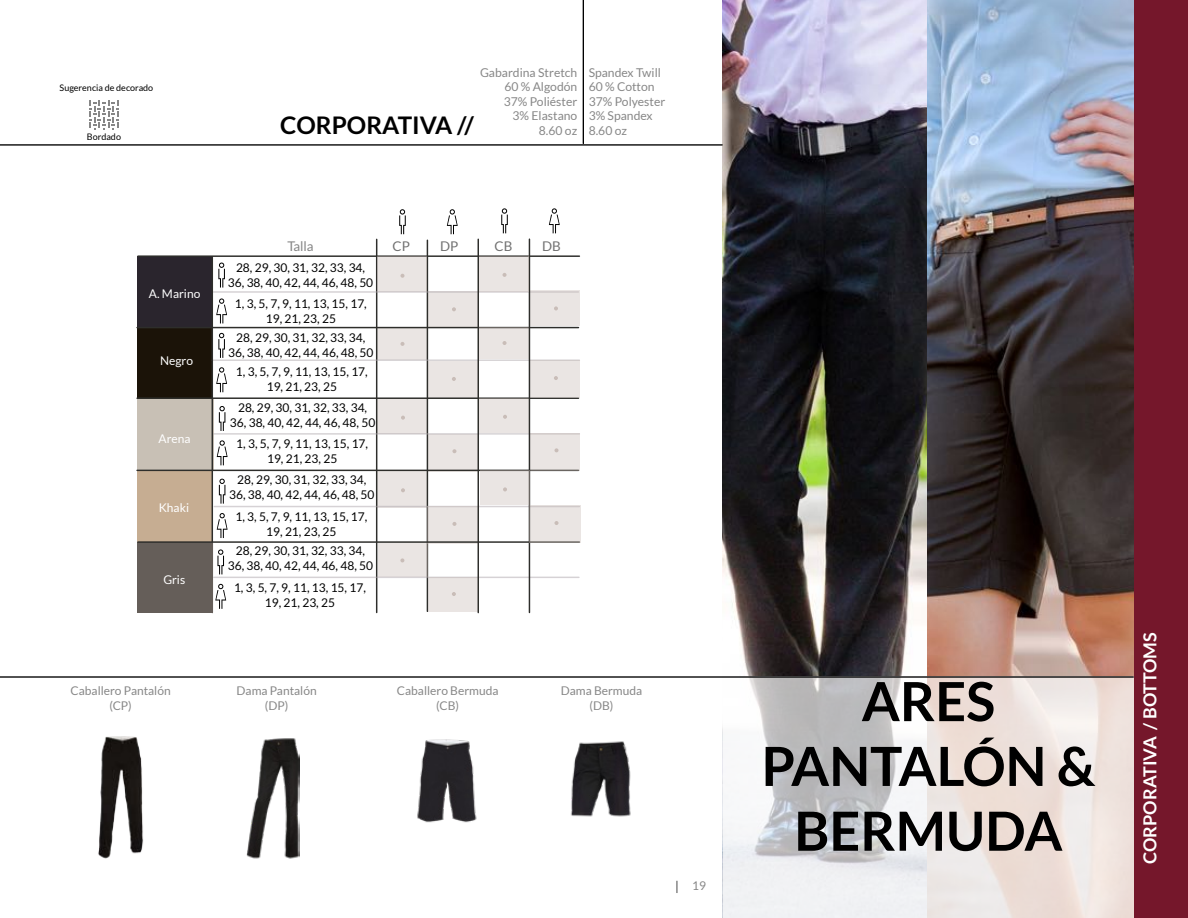
<style>
.page{position:relative;width:1188px;height:918px;background:#fff}
.page>*{position:absolute;margin:0;border:0;box-sizing:border-box;transform-origin:0 0}
.t1{font:700 54px/64.8px "Lato";color:#000;text-align:center}
.t2{font:700 24.3px "Lato";color:#000}
.t3{font:700 18px "Lato";color:#fff}
.t4{font:13.35px "Lato";color:#707070}
.t5{font:13.35px "Lato";letter-spacing:-.005em;color:#878787}
.t6{font:12.15px/14.5px "Lato";color:#878787;text-align:right}
.t7{font:12px/14.4px "Lato";color:#000;text-align:center}
.t8{font:12px/14.4px "Lato";color:#878787;text-align:center}
.t9{font:12px "Lato";color:#fff}
.t10{font:9px "Lato";color:#000}
</style>
<div class="page">
<svg style="left:676px;top:881px;width:2px;height:12px"></svg>
<div style="left:377px;top:471px;width:50px;height:36px;background:#eae5e3"></div>
<img style="left:722px;top:0;width:206px;height:918px">
<div style="left:137px;top:256px;width:76px;height:71px;background:#2a252d"></div>
<div style="left:137px;top:399px;width:76px;height:71px;background:#c8c0b5"></div>
<div style="left:137px;top:328px;width:75px;height:71px;background:#1b1308"></div>
<div style="left:137px;top:471px;width:75px;height:71px;background:#c6ad92"></div>
<div style="left:428px;top:434px;width:50px;height:37px;background:#eae5e3"></div>
<div style="left:377px;top:399px;width:50px;height:35px;background:#eae5e3"></div>
<div style="left:428px;top:361px;width:50px;height:37px;background:#eae5e3"></div>
<div style="left:377px;top:328px;width:50px;height:31px;background:#eae5e3"></div>
<div style="left:428px;top:292px;width:50px;height:35px;background:#eae5e3"></div>
<hr style="left:138px;top:255px;width:441px;height:2px;background:#2e2e2b">
<svg style="left:399px;top:209px;width:7px;height:25px"></svg>
<svg style="left:447px;top:209px;width:11px;height:25px"></svg>
<svg style="left:218px;top:263px;width:7px;height:25px"></svg>
<svg style="left:216px;top:298px;width:11px;height:25px"></svg>
<hr style="left:137px;top:327px;width:442px;height:1px;background:#2e2e2b">
<hr style="left:137px;top:397px;width:442px;height:2px;background:#2e2e2b">
<svg style="left:218px;top:333px;width:7px;height:25px"></svg>
<svg style="left:216px;top:367px;width:11px;height:25px"></svg>
<hr style="left:137px;top:470px;width:442px;height:1px;background:#2e2e2b">
<hr style="left:376px;top:239px;width:1px;height:374px;background:#2e2e2b">
<hr style="left:427px;top:240px;width:1px;height:371px;background:#2e2e2b">
<div style="left:377px;top:257px;width:50px;height:35px;background:#eae5e3"></div>
<svg style="left:400px;top:274px;width:5px;height:4px"></svg>
<svg style="left:400px;top:342px;width:5px;height:4px"></svg>
<hr style="left:213px;top:291px;width:365px;height:2px;background:#ada6ab">
<hr style="left:212px;top:359px;width:367px;height:2px;background:#ada6ab">
<svg style="left:452px;top:307px;width:4px;height:4px"></svg>
<svg style="left:219px;top:406px;width:6px;height:25px"></svg>
<svg style="left:217px;top:440px;width:11px;height:25px"></svg>
<svg style="left:401px;top:416px;width:4px;height:4px"></svg>
<hr style="left:213px;top:433px;width:366px;height:2px;background:#ada6ab">
<svg style="left:452px;top:449px;width:4px;height:4px"></svg>
<svg style="left:219px;top:479px;width:6px;height:25px"></svg>
<svg style="left:217px;top:513px;width:11px;height:25px"></svg>
<svg style="left:401px;top:488px;width:4px;height:4px"></svg>
<hr style="left:214px;top:506px;width:365px;height:1px;background:#ada6ab">
<svg style="left:452px;top:377px;width:4px;height:4px"></svg>
<div style="left:427px;top:506px;width:52px;height:37px;background:#eae5e3"></div>
<div style="left:378px;top:543px;width:50px;height:34px;background:#eae5e3"></div>
<hr style="left:212px;top:257px;width:1px;height:356px;background:#2e2e2b">
<img style="left:247px;top:738px;width:53px;height:121px">
<img style="left:98px;top:736px;width:46px;height:123px">
<div style="left:137px;top:543px;width:76px;height:70px;background:#655e59"></div>
<hr style="left:138px;top:541px;width:441px;height:2px;background:#2e2e2b">
<svg style="left:217px;top:549px;width:7px;height:25px"></svg>
<svg style="left:215px;top:584px;width:11px;height:25px"></svg>
<hr style="left:214px;top:577px;width:365px;height:1px;background:#ada6ab">
<div style="left:428px;top:577px;width:50px;height:34px;background:#eae5e3"></div>
<svg style="left:400px;top:558px;width:4px;height:4px"></svg>
<svg style="left:452px;top:592px;width:4px;height:4px"></svg>
<img style="left:928px;top:0;width:207px;height:676px">
<svg style="left:723px;top:676px;width:412px;height:242px"></svg>
<div style="left:530px;top:433px;width:50px;height:37px;background:#eae5e3"></div>
<div style="left:479px;top:398px;width:50px;height:35px;background:#eae5e3"></div>
<div style="left:530px;top:360px;width:50px;height:37px;background:#eae5e3"></div>
<div style="left:479px;top:327px;width:50px;height:32px;background:#eae5e3"></div>
<div style="left:530px;top:291px;width:50px;height:35px;background:#eae5e3"></div>
<svg style="left:501px;top:208px;width:7px;height:25px"></svg>
<svg style="left:549px;top:208px;width:11px;height:25px"></svg>
<hr style="left:529px;top:239px;width:1px;height:374px;background:#2e2e2b">
<div style="left:479px;top:256px;width:50px;height:35px;background:#eae5e3"></div>
<svg style="left:503px;top:273px;width:4px;height:4px"></svg>
<svg style="left:503px;top:341px;width:4px;height:4px"></svg>
<svg style="left:554px;top:306px;width:4px;height:4px"></svg>
<svg style="left:503px;top:415px;width:4px;height:4px"></svg>
<svg style="left:554px;top:448px;width:5px;height:4px"></svg>
<svg style="left:554px;top:376px;width:4px;height:4px"></svg>
<div style="left:529px;top:505px;width:52px;height:37px;background:#eae5e3"></div>
<svg style="left:480px;top:470px;width:50px;height:35px;background:#e2dddb"></svg>
<hr style="left:583px;top:0;width:1px;height:144px;background:#000">
<svg style="left:89px;top:100px;width:30px;height:30px"></svg>
<img style="left:571px;top:741px;width:60px;height:76px">
<img style="left:417px;top:739px;width:60px;height:84px">
<div style="left:1135px;top:0;width:53px;height:918px;background:#75172b"></div>
<hr style="left:478px;top:239px;width:1px;height:374px;background:#2e2e2b">
<hr style="left:0;top:144px;width:722px;height:2px;background:#000">
<hr style="left:0;top:676px;width:1133px;height:2px;background:#000">
<p class="t10" style="left:60px;top:83px;width:95px">Sugerencia de decorado</p>
<p class="t10" style="left:87px;top:131px;width:36px">Bordado</p>
<p class="t6" style="left:480px;top:65px;width:99px">Gabardina Stretch<br>60 % Algodón<br>37% Poliéster<br>3% Elastano<br>8.60 oz</p>
<p class="t6" style="left:589px;top:65px;width:78px;text-align:left">Spandex Twill<br>60 % Cotton<br>37% Polyester<br>3% Spandex<br>8.60 oz</p>
<h2 class="t2" style="left:280px;top:112px;width:195px">CORPORATIVA //</h2>
<p class="t9" style="left:149px;top:287px;width:53px">A. Marino</p>
<p class="t9" style="left:160px;top:354px;width:34px">Negro</p>
<p class="t9" style="left:159px;top:432px;width:34px">Arena</p>
<p class="t9" style="left:159px;top:501px;width:32px">Khaki</p>
<p class="t9" style="left:163px;top:573px;width:23px">Gris</p>
<p class="t5" style="left:287px;top:239px;width:28px">Talla</p>
<p class="t7" style="left:228px;top:261px;width:147px">28, 29, 30, 31, 32, 33, 34,<br>36, 38, 40, 42, 44, 46, 48, 50</p>
<p class="t7" style="left:235px;top:296px;width:133px">1, 3, 5, 7, 9, 11, 13, 15, 17,<br>19, 21, 23, 25</p>
<p class="t7" style="left:228px;top:330px;width:147px">28, 29, 30, 31, 32, 33, 34,<br>36, 38, 40, 42, 44, 46, 48, 50</p>
<p class="t7" style="left:236px;top:364px;width:133px">1, 3, 5, 7, 9, 11, 13, 15, 17,<br>19, 21, 23, 25</p>
<p class="t7" style="left:230px;top:401px;width:147px">28, 29, 30, 31, 32, 33, 34,<br>36, 38, 40, 42, 44, 46, 48, 50</p>
<p class="t7" style="left:236px;top:437px;width:133px">1, 3, 5, 7, 9, 11, 13, 15, 17,<br>19, 21, 23, 25</p>
<p class="t7" style="left:229px;top:473px;width:147px">28, 29, 30, 31, 32, 33, 34,<br>36, 38, 40, 42, 44, 46, 48, 50</p>
<p class="t7" style="left:235px;top:510px;width:133px">1, 3, 5, 7, 9, 11, 13, 15, 17,<br>19, 21, 23, 25</p>
<p class="t7" style="left:228px;top:544px;width:147px">28, 29, 30, 31, 32, 33, 34,<br>36, 38, 40, 42, 44, 46, 48, 50</p>
<p class="t7" style="left:234px;top:581px;width:133px">1, 3, 5, 7, 9, 11, 13, 15, 17,<br>19, 21, 23, 25</p>
<p class="t4" style="left:393px;top:239px;width:19px">CP</p>
<p class="t4" style="left:440px;top:239px;width:20px">DP</p>
<p class="t4" style="left:495px;top:238px;width:19px">CB</p>
<p class="t4" style="left:542px;top:238px;width:20px">DB</p>
<p class="t8" style="left:71px;top:684px;width:102px">Caballero Pantalón (CP)</p>
<p class="t8" style="left:237px;top:684px;width:82px">Dama Pantalón (DP)</p>
<p class="t8" style="left:397px;top:684px;width:103px">Caballero Bermuda (CB)</p>
<p class="t8" style="left:561px;top:684px;width:83px">Dama Bermuda (DB)</p>
<p class="t8" style="left:692px;top:879px;width:15px">19</p>
<h1 class="t1" style="left:761px;top:668px;width:335px">ARES<br>PANTALÓN &amp;<br>BERMUDA</h1>
<h3 class="t3" style="left:1140px;top:864px;width:233px;rotate:-90deg">CORPORATIVA / BOTTOMS</h3>
</div>
